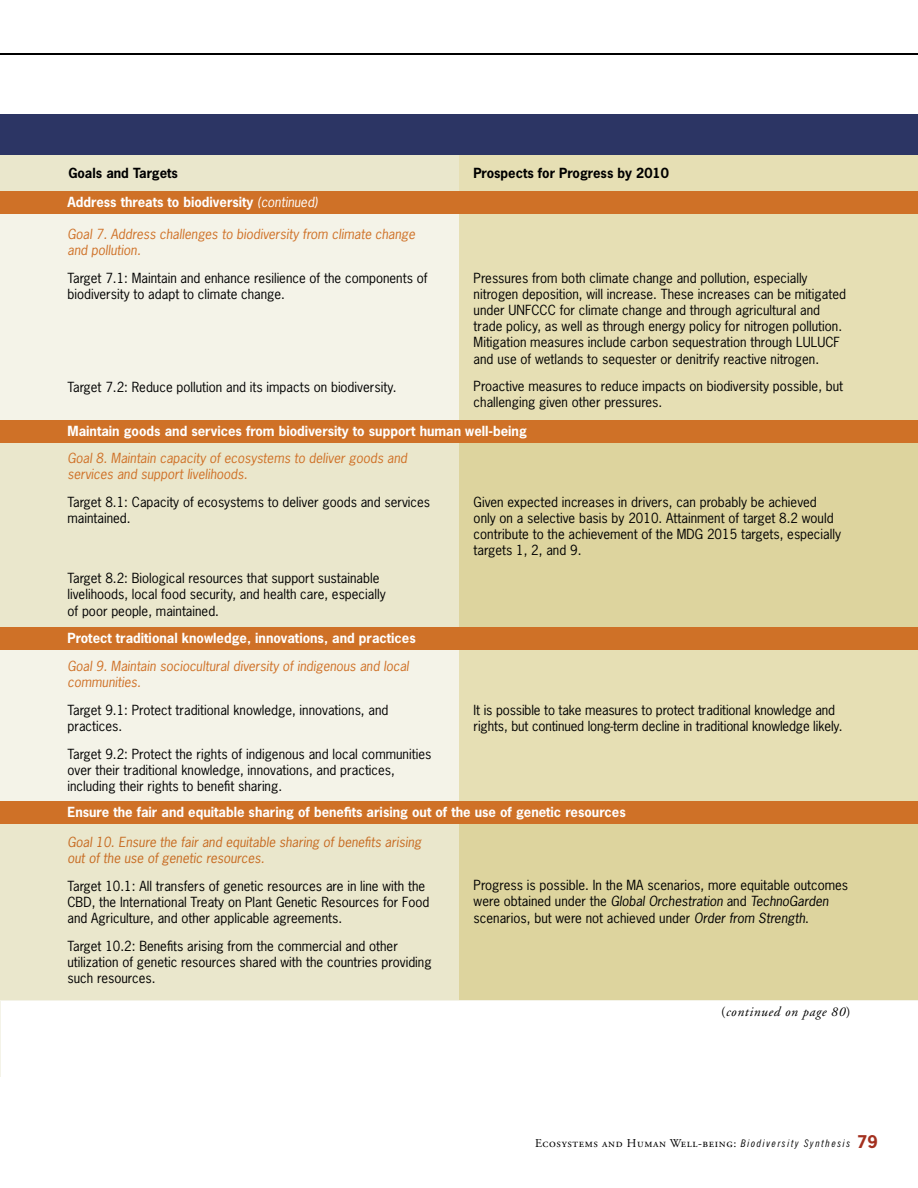
<style>
.page{position:relative;width:918px;height:1188px;background:#fff}
.page>*{position:absolute;margin:0;border:0;box-sizing:border-box;transform-origin:0 0}
.CONTINUED_LINE{font:italic 13.5px "Adobe Garamond";letter-spacing:.05em;color:#000}
.TABLE_Copy{font:13.2px/16.2px "News Gothic Std";color:#000}
.Orange_Italic_Table_copy{font:italic 13.2px/16.2px "News Gothic Std";color:#cf7127}
.TABLE_Copy-2{font:700 13.2px "News Gothic Std";color:#fff}
.TABLE_Copy-3{font:700 13.2px "News Gothic Std";color:#000}
.t1{font:12px "Adobe Garamond Regular SC";letter-spacing:.05em;color:#000}
.s1{font-weight:400;font-style:italic}
.s2{font-style:italic}
.s3{font-style:normal}
.s4{font-family:"News Gothic BT";font-style:italic;font-stretch:condensed;font-size:10.5px}
.s5{font-family:"News Gothic Std";font-weight:700;font-size:16.5px;color:#a3301f}
</style>
<div class="page">
<hr style="left:0;top:53px;width:918px;height:1px;background:#000">
<hr style="left:0;top:151px;width:1px;height:925px;background:#f4f3e8">
<div style="left:0;top:151px;width:918px;height:849px;background:#f4f3e8"></div>
<div style="left:0;top:154px;width:918px;height:37px;background:#eae7cc"></div>
<div style="left:460px;top:155px;width:458px;height:845px;background:#e6dfb4"></div>
<div style="left:0;top:191px;width:918px;height:23px;background:#cf7127"></div>
<svg style="left:0;top:443px;width:918px;height:184px;background:#e3ddb5"></svg>
<div style="left:0;top:420px;width:918px;height:23px;background:#cf7127"></div>
<div style="left:0;top:627px;width:918px;height:23px;background:#cf7127"></div>
<svg style="left:0;top:824px;width:918px;height:176px;background:#e3ddb5"></svg>
<div style="left:0;top:802px;width:918px;height:22px;background:#cf7127"></div>
<div style="left:0;top:114px;width:918px;height:41px;background:#2c3564"></div>
<p class="TABLE_Copy-3" style="left:68px;top:164px;width:111px">Goals and Targets</p>
<p class="TABLE_Copy-3" style="left:473px;top:164px;width:197px">Prospects for Progress by 2010</p>
<p class="TABLE_Copy-2" style="left:68px;top:193px;width:252px">Address threats to biodiversity <span class="s1">(continued)</span></p>
<p class="Orange_Italic_Table_copy" style="left:68px;top:226px;width:349px">Goal 7. Address challenges to biodiversity from climate change and pollution.</p>
<p class="TABLE_Copy" style="left:68px;top:270px;width:362px">Target 7.1: Maintain and enhance resilience of the components of biodiversity to adapt to climate change.</p>
<p class="TABLE_Copy" style="left:68px;top:378px;width:330px">Target 7.2: Reduce pollution and its impacts on biodiversity.</p>
<p class="TABLE_Copy" style="left:474px;top:270px;width:374px">Pressures from both climate change and pollution, especially nitrogen deposition, will increase. These increases can be mitigated under UNFCCC for climate change and through agricultural and trade policy, as well as through energy policy for nitrogen pollution.<br>Mitigation measures include carbon sequestration through LULUCF and use of wetlands to sequester or denitrify reactive nitrogen.</p>
<p class="TABLE_Copy" style="left:474px;top:378px;width:371px">Proactive measures to reduce impacts on biodiversity possible, but challenging given other pressures.</p>
<p class="TABLE_Copy-2" style="left:68px;top:422px;width:461px">Maintain goods and services from biodiversity to support human well-being</p>
<p class="Orange_Italic_Table_copy" style="left:68px;top:450px;width:341px">Goal 8. Maintain capacity of ecosystems to deliver goods and services and support livelihoods.</p>
<p class="TABLE_Copy" style="left:68px;top:494px;width:364px">Target 8.1: Capacity of ecosystems to deliver goods and services maintained.</p>
<p class="TABLE_Copy" style="left:68px;top:570px;width:320px">Target 8.2: Biological resources that support sustainable livelihoods, local food security, and health care, especially of poor people, maintained.</p>
<p class="TABLE_Copy-2" style="left:68px;top:630px;width:350px">Protect traditional knowledge, innovations, and practices</p>
<p class="Orange_Italic_Table_copy" style="left:68px;top:658px;width:343px">Goal 9. Maintain sociocultural diversity of indigenous and local communities.</p>
<p class="TABLE_Copy" style="left:68px;top:702px;width:322px">Target 9.1: Protect traditional knowledge, innovations, and practices.</p>
<p class="TABLE_Copy" style="left:68px;top:746px;width:365px">Target 9.2: Protect the rights of indigenous and local communities over their traditional knowledge, innovations, and practices, including their rights to benefit sharing.</p>
<p class="TABLE_Copy" style="left:474px;top:494px;width:369px">Given expected increases in drivers, can probably be achieved only on a selective basis by 2010. Attainment of target 8.2 would contribute to the achievement of the MDG 2015 targets, especially targets 1, 2, and 9.</p>
<p class="TABLE_Copy" style="left:474px;top:701px;width:370px">It is possible to take measures to protect traditional knowledge and rights, but continued long-term decline in traditional knowledge likely.</p>
<p class="TABLE_Copy-2" style="left:68px;top:803px;width:560px">Ensure the fair and equitable sharing of benefits arising out of the use of genetic resources</p>
<p class="Orange_Italic_Table_copy" style="left:68px;top:834px;width:355px">Goal 10. Ensure the fair and equitable sharing of benefits arising out of the use of genetic resources.</p>
<p class="TABLE_Copy" style="left:68px;top:878px;width:363px">Target 10.1: All transfers of genetic resources are in line with the<br>CBD, the International Treaty on Plant Genetic Resources for Food and Agriculture, and other applicable agreements.</p>
<p class="TABLE_Copy" style="left:68px;top:938px;width:366px">Target 10.2: Benefits arising from the commercial and other utilization of genetic resources shared with the countries providing such resources.</p>
<p class="TABLE_Copy" style="left:474px;top:877px;width:376px">Progress is possible. In the MA scenarios, more equitable outcomes were obtained under the <span class="s2">Global Orchestration</span> and <span class="s2">TechnoGarden </span>scenarios, but were not achieved under <span class="s2">Order from Strength</span>.</p>
<p class="CONTINUED_LINE" style="left:721px;top:1005px;width:131px"><span class="s3">(</span>continued on page 80<span class="s3">)</span></p>
<p class="t1" style="left:535px;top:1137px;width:344px">Ecosystems and Human Well-being: <span class="s4">Biodiversity Synthesis</span> <span class="s5">79</span></p>
</div>
